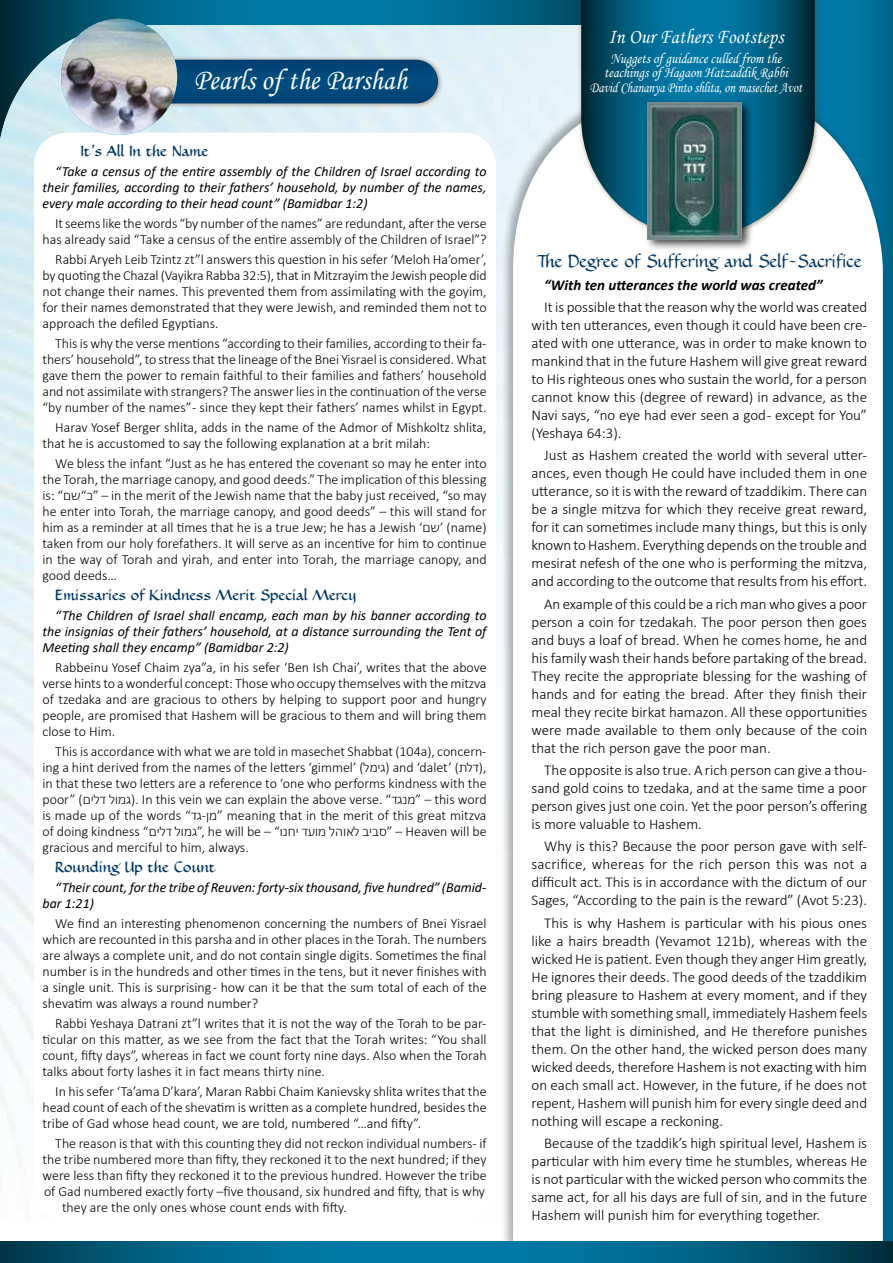
<style>
.page{position:relative;width:893px;height:1263px;background:#fff}
.page>*{position:absolute;margin:0;border:0;box-sizing:border-box;transform-origin:0 0}
.t1{font:30px "Monotype Corsiva";letter-spacing:.01em;color:#fff;scale:.92 1}
.t2{font:21px "Monotype Corsiva";letter-spacing:.01em;color:#fff;scale:.9 1}
.t3{font:16.5px "Demi Tasse";color:#003763}
.t4{font:300 15px/18px "Calibri";color:#000;text-align:justify}
.t5{font:15px/14.2px "Monotype Corsiva";color:#fff;text-align:center;scale:.9 1}
.t6{font:italic 700 15px "Calibri";color:#000}
.t7{font:300 13.95px/15.9px "Calibri";color:#000;text-align:justify}
.t8{font:italic 13.95px/15.9px "Calibri";color:#000;text-align:justify}
.t9{font:700 13.95px "Demi Tasse";color:#003763}
</style>
<div class="page">
<svg style="left:0;top:0;width:577px;height:25px;background:#006489"></svg>
<img style="left:0;top:25px;width:577px;height:1132px">
<svg style="left:820px;top:0;width:73px;height:1242px;background:#00698f"></svg>
<div style="left:158px;top:56px;width:285px;height:53px;background:#683f13;opacity:.5"></div>
<svg style="left:171px;top:60px;width:267px;height:43px;background:#034879"></svg>
<div style="left:500px;top:73px;width:387px;height:1179px;background:#000;opacity:.31"></div>
<svg style="left:513px;top:86px;width:370px;height:1156px"></svg>
<div style="left:34px;top:132px;width:462px;height:1088px;background:#fff;border-radius:34px"></div>
<svg style="left:0;top:1242px;width:893px;height:21px;background:#006286"></svg>
<img style="left:61px;top:19px;width:116px;height:116px;border-radius:58px">
<div style="left:577px;top:0;width:243px;height:242px;background:#683f13;opacity:.5"></div>
<svg style="left:581px;top:0;width:234px;height:237px;background:#226f8a"></svg>
<div style="left:644px;top:98px;width:110px;height:153px;background:#000;opacity:.75"></div>
<div style="left:647px;top:102px;width:96px;height:138px;background:#fff;opacity:.75"></div>
<h1 class="t1" style="left:194px;top:61px;width:233px">Pearls of the Parshah</h1>
<p class="t9" style="left:81px;top:141px;width:129px">It’s All In the Name</p>
<p class="t8" style="left:43px;top:163px;width:445px;text-indent:13px">“Take a census of the entire assembly of the Children of Israel according to their families, according to their fathers’ household, by number of the names, every male according to their head count” (Bamidbar 1:2)</p>
<p class="t7" style="left:43px;top:215px;width:446px;text-align:right">It seems like the words “by number of the names” are redundant, after the verse has already said “Take a census of the entire assembly of the Children of Israel”?</p>
<p class="t7" style="left:43px;top:252px;width:446px;text-indent:13px">Rabbi Aryeh Leib Tzintz zt”l answers this question in his sefer ‘Meloh Ha’omer’, by quoting the Chazal (Vayikra Rabba 32:5), that in Mitzrayim the Jewish people did not change their names. This prevented them from assimilating with the goyim, for their names demonstrated that they were Jewish, and reminded them not to approach the defiled Egyptians.</p>
<p class="t7" style="left:43px;top:335px;width:446px;text-indent:13px">This is why the verse mentions “according to their families, according to their fa&shy;thers’ household”, to stress that the lineage of the Bnei Yisrael is considered. What gave them the power to remain faithful to their families and fathers’ household and not assimilate with strangers? The answer lies in the continuation of the verse “by number of the names” - since they kept their fathers’ names whilst in Egypt.</p>
<p class="t7" style="left:43px;top:419px;width:446px;text-indent:13px">Harav Yosef Berger shlita, adds in the name of the Admor of Mishkoltz shlita, that he is accustomed to say the following explanation at a brit milah:</p>
<p class="t7" style="left:43px;top:455px;width:446px;text-indent:13px">We bless the infant “Just as he has entered the covenant so may he enter into the Torah, the marriage canopy, and good deeds.” The implication of this blessing is: “ שם “כ –“ in the merit of the Jewish name that the baby just received, “so may he enter into Torah, the marriage canopy, and good deeds” – this will stand for him as a reminder at all times that he is a true Jew; he has a Jewish ‘ שם )‘ name) taken from our holy forefathers. It will serve as an incentive for him to continue in the way of Torah and yirah, and enter into Torah, the marriage canopy, and good deeds…</p>
<p class="t9" style="left:55px;top:585px;width:303px">Emissaries of Kindness Merit Special Mercy</p>
<p class="t8" style="left:43px;top:607px;width:445px;text-indent:13px">“The Children of Israel shall encamp, each man by his banner according to the insignias of their fathers’ household, at a distance surrounding the Tent of Meeting shall they encamp” (Bamidbar 2:2)</p>
<p class="t7" style="left:43px;top:659px;width:446px;text-indent:13px">Rabbeinu Yosef Chaim zya”a, in his sefer ‘Ben Ish Chai’, writes that the above verse hints to a wonderful concept: Those who occupy themselves with the mitzva of tzedaka and are gracious to others by helping to support poor and hungry people, are promised that Hashem will be gracious to them and will bring them close to Him.</p>
<p class="t7" style="left:43px;top:743px;width:446px;text-indent:13px">This is accordance with what we are told in masechet Shabbat (104a), concern&shy;ing a hint derived from the names of the letters ‘gimmel’ ( גימל ( and ‘dalet’ ( דלת (, in that these two letters are a reference to ‘one who performs kindness with the poor” ( דלים גמול (. In this vein we can explain the above verse. “ מנגד –“ this word is made up of the words “ גד - מן “ meaning that in the merit of this great mitzva o f d o i n g k i n d n e s s “ דלים גמול “ , h e w i l l b e – “ יחנו מועד לאוהל סביב –“ H e a v e n w i l l b e gracious and merciful to him, always.</p>
<p class="t9" style="left:55px;top:857px;width:162px">Rounding Up the Count</p>
<p class="t8" style="left:43px;top:879px;width:445px;text-indent:13px">“Their count, for the tribe of Reuven: forty-six thousand, five hundred” (Bamid&shy;bar 1:21)</p>
<p class="t7" style="left:43px;top:915px;width:446px;text-indent:13px">We find an interesting phenomenon concerning the numbers of Bnei Yisrael which are recounted in this parsha and in other places in the Torah. The numbers are always a complete unit, and do not contain single digits. Sometimes the final number is in the hundreds and other times in the tens, but it never finishes with a single unit. This is surprising - how can it be that the sum total of each of the shevatim was always a round number?</p>
<p class="t7" style="left:43px;top:1015px;width:446px;text-indent:13px">Rabbi Yeshaya Datrani zt”l writes that it is not the way of the Torah to be par&shy;ticular on this matter, as we see from the fact that the Torah writes: “You shall count, fifty days”, whereas in fact we count forty nine days. Also when the Torah talks about forty lashes it in fact means thirty nine.</p>
<p class="t7" style="left:43px;top:1083px;width:446px;text-indent:13px">In his sefer ‘Ta’ama D’kara’, Maran Rabbi Chaim Kanievsky shlita writes that the head count of each of the shevatim is written as a complete hundred, besides the tribe of Gad whose head count, we are told, numbered “…and fifty”.</p>
<p class="t7" style="left:55px;top:1135px;width:433px">The reason is that with this counting they did not reckon individual numbers - if</p>
<p class="t7" style="left:43px;top:1151px;width:446px">the tribe numbered more than fifty, they reckoned it to the next hundred; if they</p>
<p class="t7" style="left:43px;top:1167px;width:446px">were less than fifty they reckoned it to the previous hundred. However the tribe</p>
<p class="t7" style="left:44px;top:1183px;width:443px">of Gad numbered exactly forty –five thousand, six hundred and fifty, that is why</p>
<p class="t7" style="left:62px;top:1199px;width:286px">they are the only ones whose count ends with fifty.</p>
<h2 class="t2" style="left:609px;top:24px;width:196px">In Our Fathers Footsteps</h2>
<p class="t5" style="left:590px;top:51px;width:237px">Nuggets of guidance culled from the teachings of Hagaon Hatzaddik Rabbi<br>David Chananya Pinto shlita, on masechet Avot</p>
<p class="t3" style="left:537px;top:250px;width:327px">The Degree of Suffering and Self-Sacrifice</p>
<p class="t6" style="left:544px;top:274px;width:280px">“With ten utterances the world was created”</p>
<p class="t4" style="left:531px;top:298px;width:337px;text-indent:13px">It is possible that the reason why the world was created with ten utterances, even though it could have been cre&shy;ated with one utterance, was in order to make known to mankind that in the future Hashem will give great reward to His righteous ones who sustain the world, for a person cannot know this (degree of reward) in advance, as the Navi says, “no eye had ever seen a god - except for You” (Yeshaya 64:3).</p>
<p class="t4" style="left:531px;top:446px;width:337px;text-indent:13px">Just as Hashem created the world with several utter&shy;ances, even though He could have included them in one utterance, so it is with the reward of tzaddikim. There can be a single mitzva for which they receive great reward, for it can sometimes include many things, but this is only known to Hashem. Everything depends on the trouble and mesirat nefesh of the one who is performing the mitzva, and according to the outcome that results from his effort.</p>
<p class="t4" style="left:531px;top:594px;width:337px;text-indent:13px">An example of this could be a rich man who gives a poor person a coin for tzedakah. The poor person then goes and buys a loaf of bread. When he comes home, he and his family wash their hands before partaking of the bread.<br>They recite the appropriate blessing for the washing of hands and for eating the bread. After they finish their meal they recite birkat hamazon. All these opportunities were made available to them only because of the coin that the rich person gave the poor man.</p>
<p class="t4" style="left:531px;top:761px;width:337px;text-indent:13px">The opposite is also true. A rich person can give a thou&shy;sand gold coins to tzedaka, and at the same time a poor person gives just one coin. Yet the poor person’s offering is more valuable to Hashem.</p>
<p class="t4" style="left:531px;top:837px;width:337px;text-indent:13px">Why is this? Because the poor person gave with self&shy;sacrifice, whereas for the rich person this was not a difficult act. This is in accordance with the dictum of our Sages, “According to the pain is the reward” (Avot 5:23).</p>
<p class="t4" style="left:531px;top:914px;width:337px;text-indent:13px">This is why Hashem is particular with his pious ones like a hairs breadth (Yevamot 121b), whereas with the wicked He is patient. Even though they anger Him greatly, He ignores their deeds. The good deeds of the tzaddikim bring pleasure to Hashem at every moment, and if they stumble with something small, immediately Hashem feels that the light is diminished, and He therefore punishes them. On the other hand, the wicked person does many wicked deeds, therefore Hashem is not exacting with him on each small act. However, in the future, if he does not repent, Hashem will punish him for every single deed and nothing will escape a reckoning.</p>
<p class="t4" style="left:531px;top:1134px;width:337px;text-indent:13px">Because of the tzaddik’s high spiritual level, Hashem is particular with him every time he stumbles, whereas He is not particular with the wicked person who commits the same act, for all his days are full of sin, and in the future Hashem will punish him for everything together.</p>
</div>
